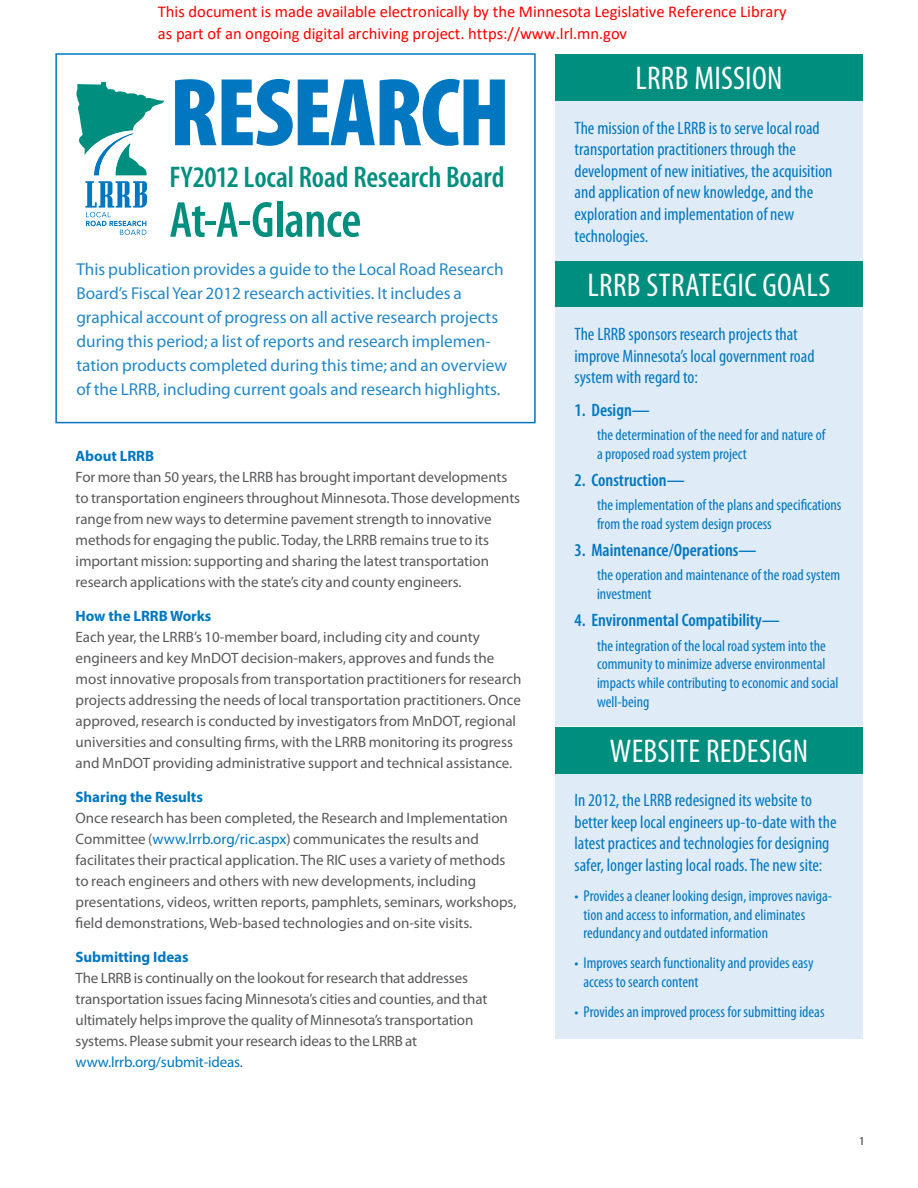
<style>
.page{position:relative;width:918px;height:1188px;background:#fff}
.page>*{position:absolute;margin:0;border:0;box-sizing:border-box;transform-origin:0 0}
.Front_Cover_Subtitle{font:900 condensed 97.5px "Myriad Pro";letter-spacing:-.02em;color:#0077c0}
.Front_Cover_Subtitle-2{font:600 condensed 51px "Myriad Pro";letter-spacing:-.01em;color:#008e7f}
.TECH_SUMMARY_TITLE{font:condensed 33px "Myriad Pro";letter-spacing:.01em;color:#fff}
.Front_Cover_Subtitle-3{font:600 condensed 30px "Myriad Pro";letter-spacing:-.005em;color:#008e7f}
.Subhead_white{font:condensed 18px/21.6px "Myriad Pro";color:#0077c0}
.Subhead{font:condensed 18px/21.6px "Myriad Pro";color:#0077c0}
.Subhead_white-2{font:600 condensed 18px "Myriad Pro";color:#0077c0}
.LRRB_Body_Copy{font:17.25px/24px "Myriad Pro";color:#2287c8}
.t1{font:16.5px/21.8px "Calibri";color:#f00}
.Cover_Bullet_points{font:condensed 15.75px/18.9px "Myriad Pro";color:#0077c0}
.Subhead_white-3{font:condensed 15.75px/18.9px "Myriad Pro";color:#0077c0}
.LRRB_Body_Copy-2{font:15px/21px "Myriad Pro";letter-spacing:-.005em;color:#57585a}
.Body_Subhead{font:700 15px "Myriad Pro";letter-spacing:-.005em;color:#0077c0}
.Paragraph_Style_12{font:condensed 12px "Myriad Pro";color:#231f20}
.s1{color:#0077c0}
</style>
<div class="page">
<div style="left:55px;top:53px;width:481px;height:370px;border:2px solid #0077c0"></div>
<div style="left:555px;top:307px;width:308px;height:419px;background:#dfebf7"></div>
<div style="left:555px;top:261px;width:308px;height:46px;background:#008e7f"></div>
<div style="left:555px;top:100px;width:308px;height:161px;background:#dfebf7"></div>
<div style="left:555px;top:773px;width:308px;height:266px;background:#dfebf7"></div>
<div style="left:555px;top:54px;width:308px;height:47px;background:#008e7f"></div>
<div style="left:555px;top:727px;width:308px;height:46px;background:#008e7f"></div>
<svg style="left:76px;top:82px;width:88px;height:93px"></svg>
<svg style="left:85px;top:181px;width:62px;height:54px"></svg>
<p class="t1" style="left:158px;top:0;width:630px">This document is made available electronically by the Minnesota Legislative Reference Library as part of an ongoing digital archiving project. https://www.lrl.mn.gov</p>
<p class="Front_Cover_Subtitle" style="left:170px;top:58px;width:342px">RESEARCH</p>
<p class="Front_Cover_Subtitle-3" style="left:170px;top:161px;width:337px">FY2012 Local Road Research Board</p>
<p class="Front_Cover_Subtitle-2" style="left:170px;top:192px;width:193px">At-A-Glance</p>
<p class="LRRB_Body_Copy" style="left:76px;top:258px;width:432px">This publication provides a guide to the Local Road Research Board’s Fiscal Year 2012 research activities. It includes a graphical account of progress on all active research projects during this period; a list of reports and research implemen&shy;tation products completed during this time; and an overview of the LRRB, including current goals and research highlights.</p>
<p class="Body_Subhead" style="left:76px;top:446px;width:80px">About LRRB</p>
<p class="LRRB_Body_Copy-2" style="left:76px;top:467px;width:446px">For more than 50 years, the LRRB has brought important developments to transportation engineers throughout Minnesota. Those developments range from new ways to determine pavement strength to innovative methods for engaging the public. Today, the LRRB remains true to its important mission: supporting and sharing the latest transportation research applications with the state’s city and county engineers.</p>
<p class="Body_Subhead" style="left:76px;top:606px;width:137px">How the LRRB Works</p>
<p class="LRRB_Body_Copy-2" style="left:76px;top:627px;width:447px">Each year, the LRRB’s 10-member board, including city and county engineers and key MnDOT decision-makers, approves and funds the most innovative proposals from transportation practitioners for research projects addressing the needs of local transportation practitioners. Once approved, research is conducted by investigators from MnDOT, regional universities and consulting firms, with the LRRB monitoring its progress and MnDOT providing administrative support and technical assistance.</p>
<p class="Body_Subhead" style="left:76px;top:787px;width:129px">Sharing the Results</p>
<p class="LRRB_Body_Copy-2" style="left:76px;top:808px;width:442px">Once research has been completed, the Research and Implementation Committee (<span class="s1">www.lrrb.org/ric.aspx</span>) communicates the results and facilitates their practical application. The RIC uses a variety of methods to reach engineers and others with new developments, including presentations, videos, written reports, pamphlets, seminars, workshops, field demonstrations, Web-based technologies and on-site visits.</p>
<p class="Body_Subhead" style="left:76px;top:947px;width:114px">Submitting Ideas</p>
<p class="LRRB_Body_Copy-2" style="left:76px;top:967px;width:413px">The LRRB is continually on the lookout for research that addresses transportation issues facing Minnesota’s cities and counties, and that ultimately helps improve the quality of Minnesota’s transportation systems. Please submit your research ideas to the LRRB at <span class="s1">www.lrrb.org/submit-ideas</span>.</p>
<p class="TECH_SUMMARY_TITLE" style="left:635px;top:61px;width:149px">LRRB MISSION</p>
<p class="Subhead_white" style="left:575px;top:117px;width:260px">The mission of the LRRB is to serve local road transportation practitioners through the development of new initiatives, the acquisition and application of new knowledge, and the exploration and implementation of new technologies.</p>
<p class="TECH_SUMMARY_TITLE" style="left:587px;top:267px;width:245px">LRRB STRATEGIC GOALS</p>
<p class="Subhead" style="left:575px;top:324px;width:241px">The LRRB sponsors research projects that improve Minnesota’s local government road system with regard to:</p>
<p class="Subhead_white-2" style="left:575px;top:400px;width:77px">1. Design—</p>
<p class="Cover_Bullet_points" style="left:597px;top:426px;width:230px">the determination of the need for and nature of a proposed road system project</p>
<p class="Subhead_white-2" style="left:575px;top:470px;width:112px">2. Construction—</p>
<p class="Cover_Bullet_points" style="left:597px;top:496px;width:246px">the implementation of the plans and specifications from the road system design process</p>
<p class="Subhead_white-2" style="left:575px;top:540px;width:183px">3. Maintenance/Operations—</p>
<p class="Cover_Bullet_points" style="left:597px;top:566px;width:245px">the operation and maintenance of the road system investment</p>
<p class="Subhead_white-2" style="left:575px;top:610px;width:207px">4. Environmental Compatibility—</p>
<p class="Cover_Bullet_points" style="left:597px;top:636px;width:243px">the integration of the local road system into the community to minimize adverse environmental impacts while contributing to economic and social well-being</p>
<p class="TECH_SUMMARY_TITLE" style="left:610px;top:733px;width:200px">WEBSITE REDESIGN</p>
<p class="Subhead_white" style="left:575px;top:790px;width:264px">In 2012, the LRRB redesigned its website to better keep local engineers up-to-date with the latest practices and technologies for designing safer, longer lasting local roads. The new site:</p>
<p class="Subhead_white-3" style="left:584px;top:886px;width:250px;text-indent:-9px">• Provides a cleaner looking design, improves naviga&shy;tion and access to information, and eliminates redundancy and outdated information</p>
<p class="Subhead_white-3" style="left:584px;top:954px;width:231px;text-indent:-9px">• Improves search functionality and provides easy access to search content</p>
<p class="Subhead_white-3" style="left:575px;top:1002px;width:252px">• Provides an improved process for submitting ideas</p>
<p class="Paragraph_Style_12" style="left:859px;top:1134px;width:6px">1</p>
</div>
